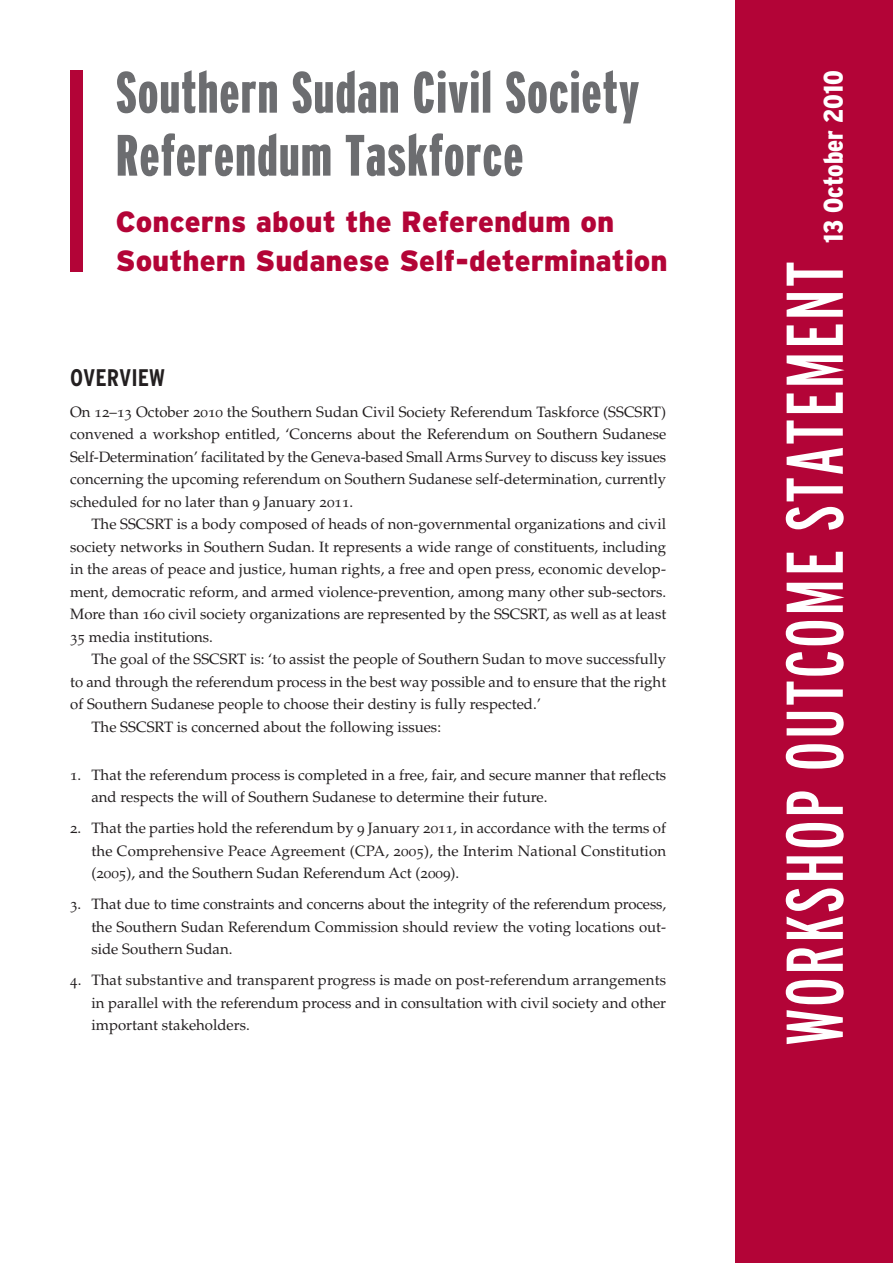
<style>
.page{position:relative;width:893px;height:1263px;background:#fff}
.page>*{position:absolute;margin:0;border:0;box-sizing:border-box;transform-origin:0 0}
.t1{font:extra-condensed 80.25px "Interstate";letter-spacing:.02em;color:#fff}
.t2{font:900 extra-condensed 58.2px/63px "Interstate";letter-spacing:.02em;color:#6c6d70}
.t3{font:900 29.25px/39px "Interstate";color:#b30437}
.t4{font:900 condensed 27px "Interstate";color:#fff}
.t5{font:700 condensed 24px "Interstate";color:#231f20}
.t6{font:15px/22.5px "Palatino";color:#231f20;text-align:justify}
.s1{font-family:"Palatino SC"}
</style>
<div class="page">
<div style="left:70px;top:70px;width:13px;height:201px;background:#b30437"></div>
<div style="left:736px;top:0;width:157px;height:1263px;background:#b30437"></div>
<h2 class="t2" style="left:116px;top:61px;width:525px">Southern Sudan Civil Society<br>Referendum Taskforce</h2>
<h3 class="t3" style="left:116px;top:202px;width:553px">Concerns about the Referendum on<br>Southern Sudanese Self-determination</h3>
<h3 class="t5" style="left:70px;top:364px;width:96px">OVERVIEW</h3>
<p class="t6" style="left:70px;top:401px;width:598px">On <span class="s1">12</span>–<span class="s1">13</span> October <span class="s1">2010</span> the Southern Sudan Civil Society Referendum Taskforce (SSCSRT) convened a workshop entitled, ‘Concerns about the Referendum on Southern Sudanese Self-Determination’ facilitated by the Geneva-based Small Arms Survey to discuss key issues concerning the upcoming referendum on Southern Sudanese self-determination, currently scheduled for no later than <span class="s1">9</span> January <span class="s1">2011</span>.</p>
<p class="t6" style="left:70px;top:513px;width:598px;text-indent:21px">The SSCSRT is a body composed of heads of non-governmental organizations and civil society networks in Southern Sudan. It represents a wide range of constituents, including in the areas of peace and justice, human rights, a free and open press, economic develop&shy;ment, democratic reform, and armed violence-prevention, among many other sub-sectors.<br>More than <span class="s1">160</span> civil society organizations are represented by the SSCSRT, as well as at least <span class="s1">35</span> media institutions.</p>
<p class="t6" style="left:91px;top:648px;width:576px">The goal of the SSCSRT is: ‘to assist the people of Southern Sudan to move successfully</p>
<p class="t6" style="left:70px;top:671px;width:598px">to and through the referendum process in the best way possible and to ensure that the right</p>
<p class="t6" style="left:70px;top:693px;width:472px">of Southern Sudanese people to choose their destiny is fully respected.’</p>
<p class="t6" style="left:91px;top:716px;width:351px">The SSCSRT is concerned about the following issues:</p>
<p class="t6" style="left:91px;top:764px;width:576px;text-indent:-21px"><span class="s1">1</span>. That the referendum process is completed in a free, fair, and secure manner that reflects and respects the will of Southern Sudanese to determine their future.</p>
<p class="t6" style="left:91px;top:817px;width:576px;text-indent:-21px"><span class="s1">2</span>. That the parties hold the referendum by <span class="s1">9</span> January <span class="s1">2011</span>, in accordance with the terms of the Comprehensive Peace Agreement (CPA, <span class="s1">2005</span>), the Interim National Constitution (<span class="s1">2005</span>), and the Southern Sudan Referendum Act (<span class="s1">2009</span>).</p>
<p class="t6" style="left:91px;top:893px;width:576px;text-indent:-21px"><span class="s1">3</span>. That due to time constraints and concerns about the integrity of the referendum process, the Southern Sudan Referendum Commission should review the voting locations out&shy;side Southern Sudan.</p>
<p class="t6" style="left:91px;top:969px;width:576px;text-indent:-21px"><span class="s1">4</span>. That substantive and transparent progress is made on post-referendum arrangements in parallel with the referendum process and in consultation with civil society and other important stakeholders.</p>
<h3 class="t4" style="left:818px;top:243px;width:174px;rotate:-90deg">13 October 2010</h3>
<h1 class="t1" style="left:770px;top:1045px;width:786px;rotate:-90deg">WORKSHOP OUTCOME STATEMENT</h1>
</div>
